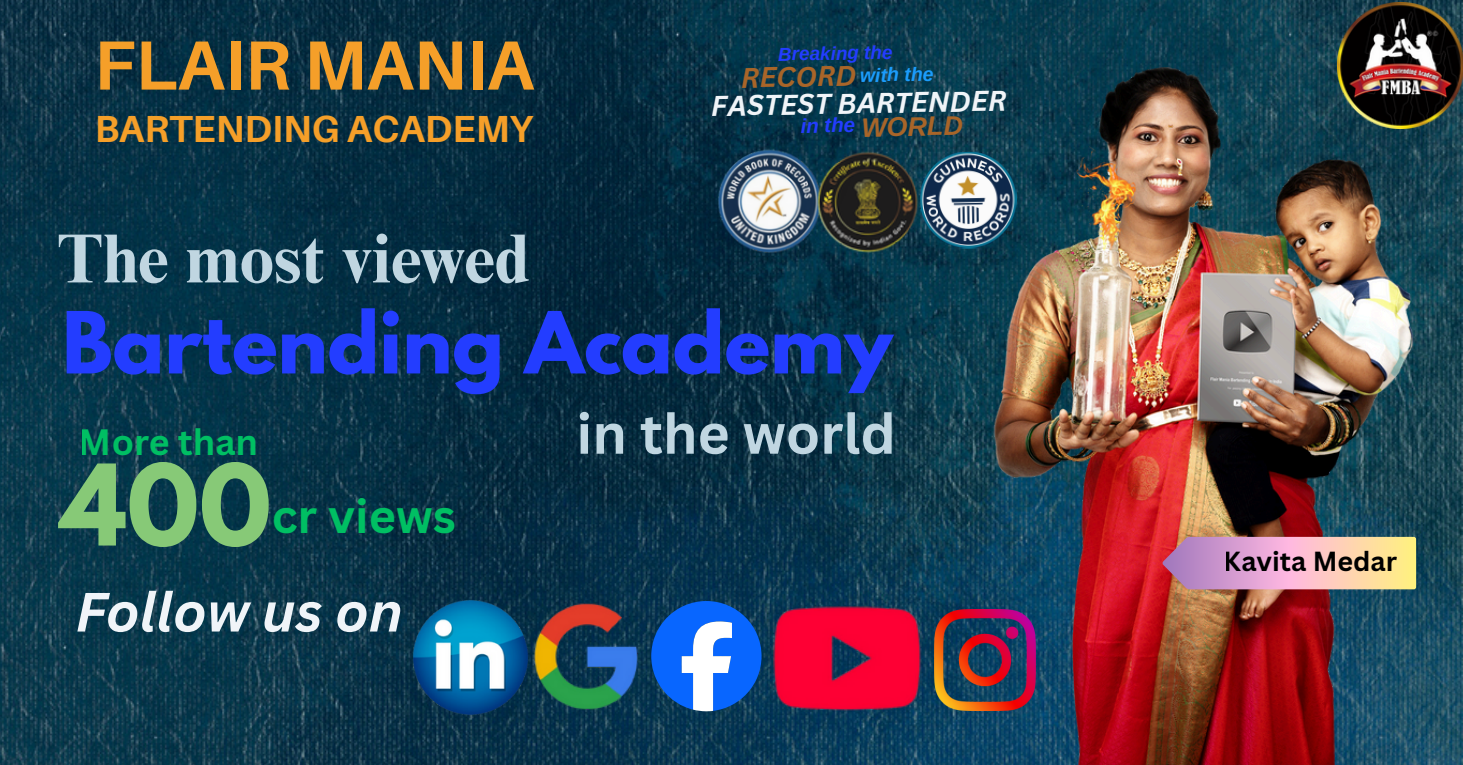
<style>
.page{position:relative;width:1463px;height:765px;background:#fff}
.page>*{position:absolute;margin:0;border:0;box-sizing:border-box;transform-origin:0 0}
.t1{font:700 99.6px "League Spartan";color:#87c977}
.t2{font:700 75.9px "League Spartan";color:#233dff}
.t3{font:700 69.6px "Times NRMT Pro";color:#c0d6e1}
.t4{font:700 69.6px "Aileron";color:#f59f29}
.t5{font:700 54.9px "Canva Sans";color:#c0d6e1}
.t6{font:italic 700 54px "Canva Sans";color:#f0f4f8}
.t7{font:700 46.8px "Canva Sans";color:#00bf63}
.t8{font:700 37.8px "Aileron";color:#f59f29}
.t9{font:700 35.7px "Canva Sans";color:#00bf63}
.t10{font:italic 700 27.6px "Canva Sans";color:#f0f4f8}
.t11{font:italic 700 27.6px "Canva Sans";color:#a86529}
.t12{font:700 27px "Canva Sans";color:#000}
.t13{font:italic 700 27px "Arimo";color:#a86529}
.t14{font:italic 700 20.4px "Arimo";color:#233dff}
.t15{font:italic 700 19.5px "Arimo";color:#1b9cfc}
.t16{font:italic 700 18.9px "Arimo";color:#233dff}
</style>
<div class="page">
<img style="left:0;top:0;width:1462px;height:765px">
<img style="left:972px;top:36px;width:482px;height:729px">
<img style="left:712px;top:144px;width:115px;height:115px">
<img style="left:923px;top:151px;width:95px;height:99px">
<img style="left:812px;top:147px;width:111px;height:111px">
<svg style="left:1162px;top:537px;width:254px;height:52px;background:#e8b2b7"></svg>
<svg style="left:652px;top:601px;width:109px;height:110px"></svg>
<img style="left:934px;top:609px;width:101px;height:102px">
<img style="left:533px;top:594px;width:119px;height:126px">
<img style="left:407px;top:594px;width:126px;height:126px">
<img style="left:766px;top:596px;width:162px;height:124px">
<img style="left:1337px;top:3px;width:125px;height:126px">
<p class="t4" style="left:94px;top:22px;width:441px">FLAIR MANIA</p>
<p class="t8" style="left:94px;top:105px;width:441px">BARTENDING ACADEMY</p>
<p class="t16" style="left:778px;top:44px;width:116px;rotate:-1deg">Breaking the</p>
<p class="t11" style="left:741px;top:58px;width:117px;rotate:-1deg">RECORD</p>
<p class="t10" style="left:711px;top:86px;width:296px;rotate:-1deg">FASTEST BARTENDER</p>
<p class="t14" style="left:800px;top:114px;width:56px;rotate:-1deg">in the</p>
<p class="t15" style="left:860px;top:64px;width:75px;rotate:-1deg">with the</p>
<p class="t13" style="left:861px;top:112px;width:103px;rotate:-1deg">WORLD</p>
<p class="t3" style="left:57px;top:233px;width:474px">The most viewed</p>
<p class="t2" style="left:62px;top:305px;width:832px">Bartending Academy</p>
<p class="t5" style="left:576px;top:395px;width:321px">in the world</p>
<p class="t9" style="left:79px;top:417px;width:181px">More than</p>
<h1 class="t1" style="left:61px;top:456px;width:212px">400</h1>
<p class="t7" style="left:271px;top:483px;width:186px">cr views</p>
<h3 class="t6" style="left:75px;top:574px;width:329px">Follow us on</h3>
<p class="t12" style="left:1223px;top:543px;width:175px">Kavita Medar</p>
</div>
